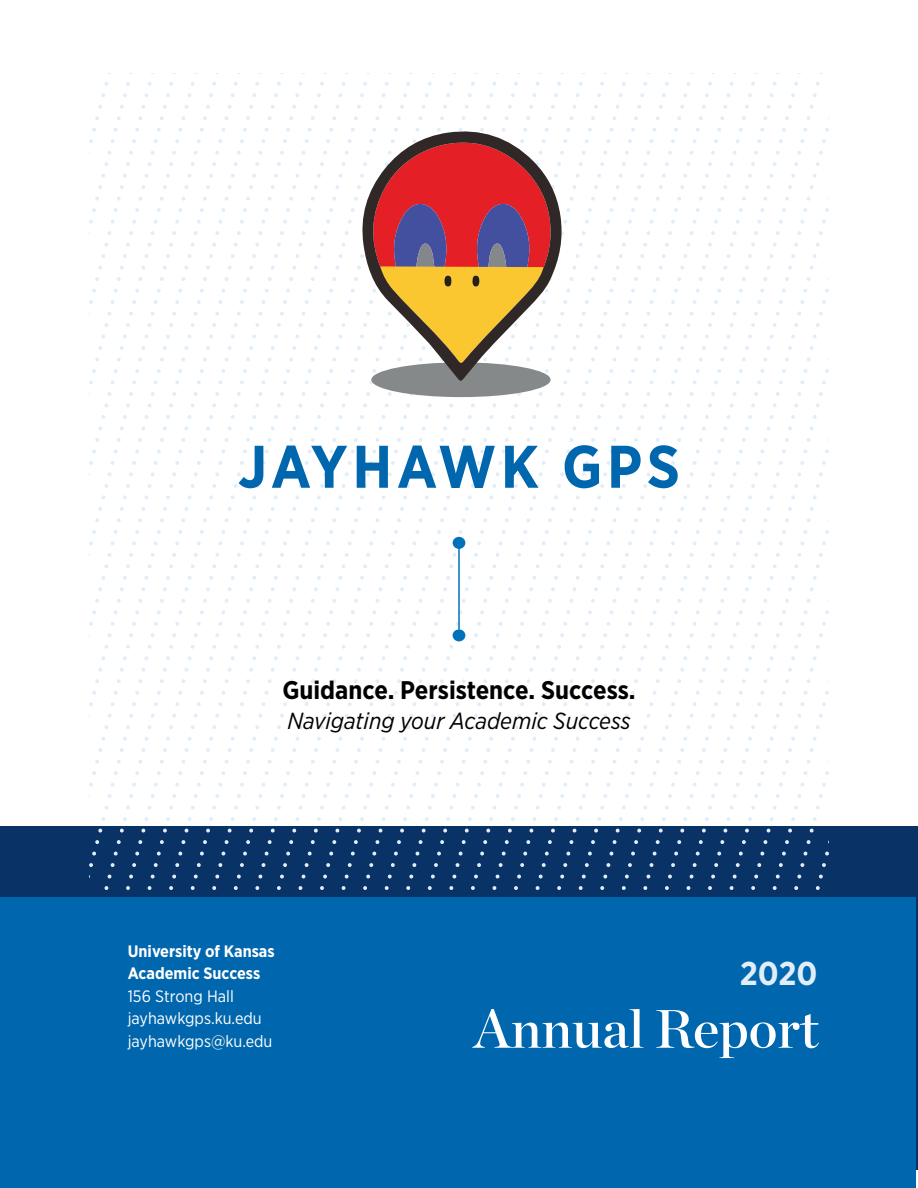
<style>
.page{position:relative;width:918px;height:1188px;background:#fff}
.page>*{position:absolute;margin:0;border:0;box-sizing:border-box;transform-origin:0 0}
.t1{font:700 60px "Gotham Narrow";letter-spacing:.08em;color:#0067ae}
.t2{font:54px "Chronicle Display Semi";color:#fff}
.t3{font:700 33px "Gotham Narrow";color:#e1eef9}
.t4{font:700 25.5px "Gotham Narrow";color:#000}
.t5{font:italic 23.25px "Gotham Narrow";color:#000}
.t6{font:16.5px/22.5px "Gotham Narrow";color:#fff}
.s1{font-weight:700}
</style>
<div class="page">
<div style="left:0;top:826px;width:918px;height:344px;background:#093266"></div>
<svg style="left:308px;top:73px;width:22px;height:817px"></svg>
<svg style="left:287px;top:73px;width:21px;height:817px"></svg>
<svg style="left:265px;top:73px;width:22px;height:817px"></svg>
<svg style="left:244px;top:73px;width:21px;height:817px"></svg>
<svg style="left:222px;top:73px;width:22px;height:817px"></svg>
<svg style="left:201px;top:73px;width:21px;height:817px"></svg>
<svg style="left:179px;top:73px;width:22px;height:817px"></svg>
<svg style="left:157px;top:73px;width:22px;height:817px"></svg>
<svg style="left:136px;top:73px;width:21px;height:817px"></svg>
<svg style="left:114px;top:73px;width:22px;height:817px"></svg>
<svg style="left:89px;top:73px;width:25px;height:817px"></svg>
<div style="left:0;top:897px;width:916px;height:291px;background:#0067ae"></div>
<div style="left:371px;top:362px;width:180px;height:35px;background:#85898a;border-radius:50%"></div>
<svg style="left:362px;top:131px;width:200px;height:251px"></svg>
<hr style="left:458px;top:543px;width:2px;height:86px;background:#0072bc">
<div style="left:453px;top:537px;width:12px;height:12px;background:#0072bc;border-radius:50%"></div>
<div style="left:453px;top:629px;width:12px;height:12px;background:#0072bc;border-radius:50%"></div>
<h1 class="t1" style="left:238px;top:428px;width:443px">JAYHAWK GPS</h1>
<h2 class="t4" style="left:282px;top:674px;width:355px">Guidance. Persistence. Success.</h2>
<h2 class="t5" style="left:287px;top:706px;width:345px">Navigating your Academic Success</h2>
<p class="t6" style="left:128px;top:939px;width:148px"><span class="s1">University of Kansas<br>Academic Success<br></span>156 Strong Hall jayhawkgps.ku.edu jayhawkgps@ku.edu</p>
<h1 class="t3" style="left:740px;top:952px;width:79px">2020</h1>
<h1 class="t2" style="left:474px;top:987px;width:346px">Annual Report</h1>
</div>
